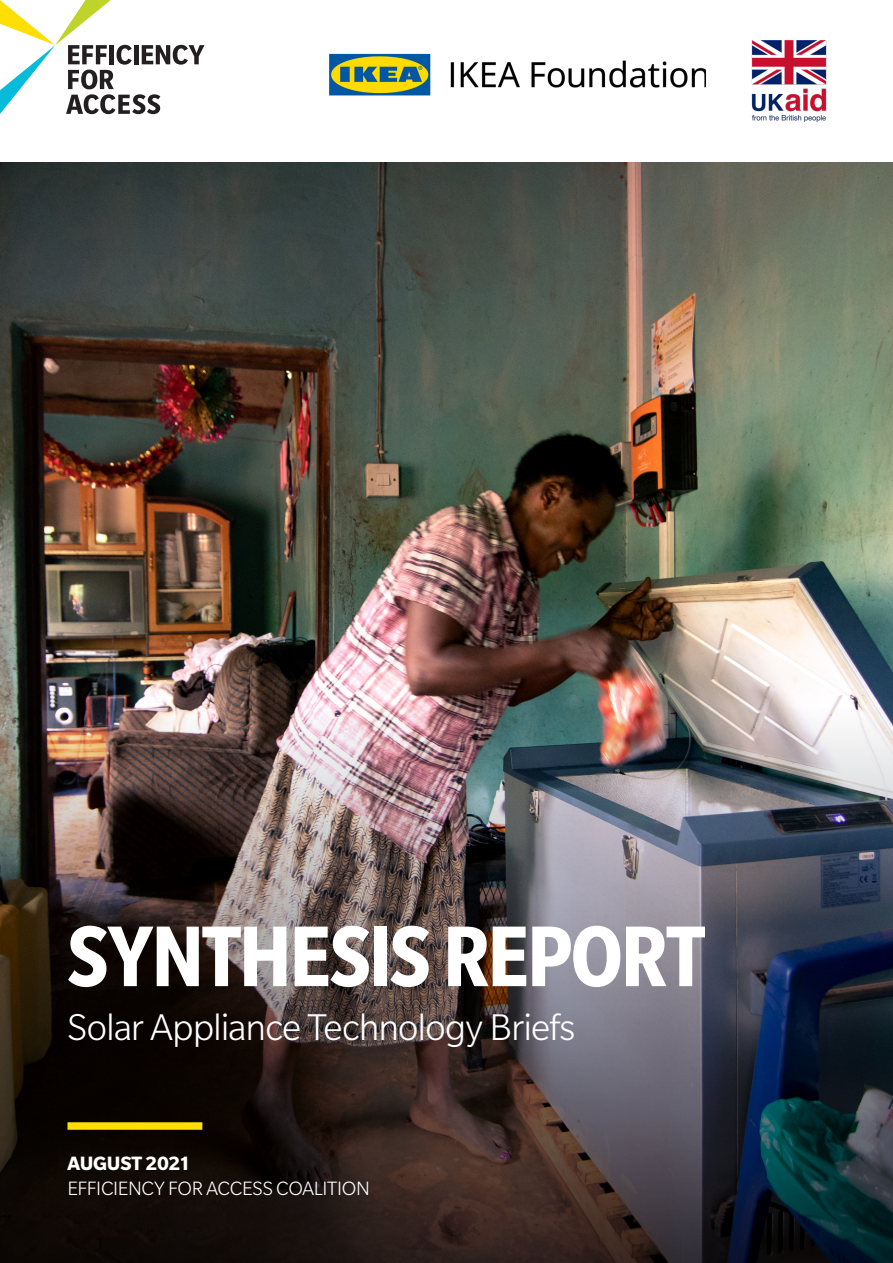
<style>
.page{position:relative;width:893px;height:1263px;background:#fff}
.page>*{position:absolute;margin:0;border:0;box-sizing:border-box;transform-origin:0 0}
.Cover_text{font:700 condensed 93.75px "Slate Std";letter-spacing:-.025em;color:#fff}
.Body_Text__Light{font:300 40.5px "Slate Std";letter-spacing:-.025em;color:#fff}
.Header_1{font:300 21px "Slate Std";letter-spacing:-.015em;color:#fff}
.Header_1-2{font:700 21px "Slate Std";letter-spacing:-.02em;color:#fff}
</style>
<div class="page">
<img style="left:0;top:162px;width:893px;height:545px">
<img style="left:0;top:707px;width:893px;height:556px">
<div style="left:67px;top:1122px;width:135px;height:8px;background:#ffdf01"></div>
<svg style="left:0;top:0;width:204px;height:114px"></svg>
<img style="left:751px;top:40px;width:76px;height:82px">
<img style="left:329px;top:53px;width:377px;height:43px">
<p class="Cover_text" style="left:68px;top:907px;width:639px">SYNTHESIS REPORT</p>
<p class="Body_Text__Light" style="left:68px;top:1007px;width:509px">Solar Appliance Technology Briefs</p>
<p class="Header_1-2" style="left:68px;top:1152px;width:125px">AUGUST 2021</p>
<p class="Header_1" style="left:68px;top:1178px;width:304px">EFFICIENCY FOR ACCESS COALITION</p>
</div>
